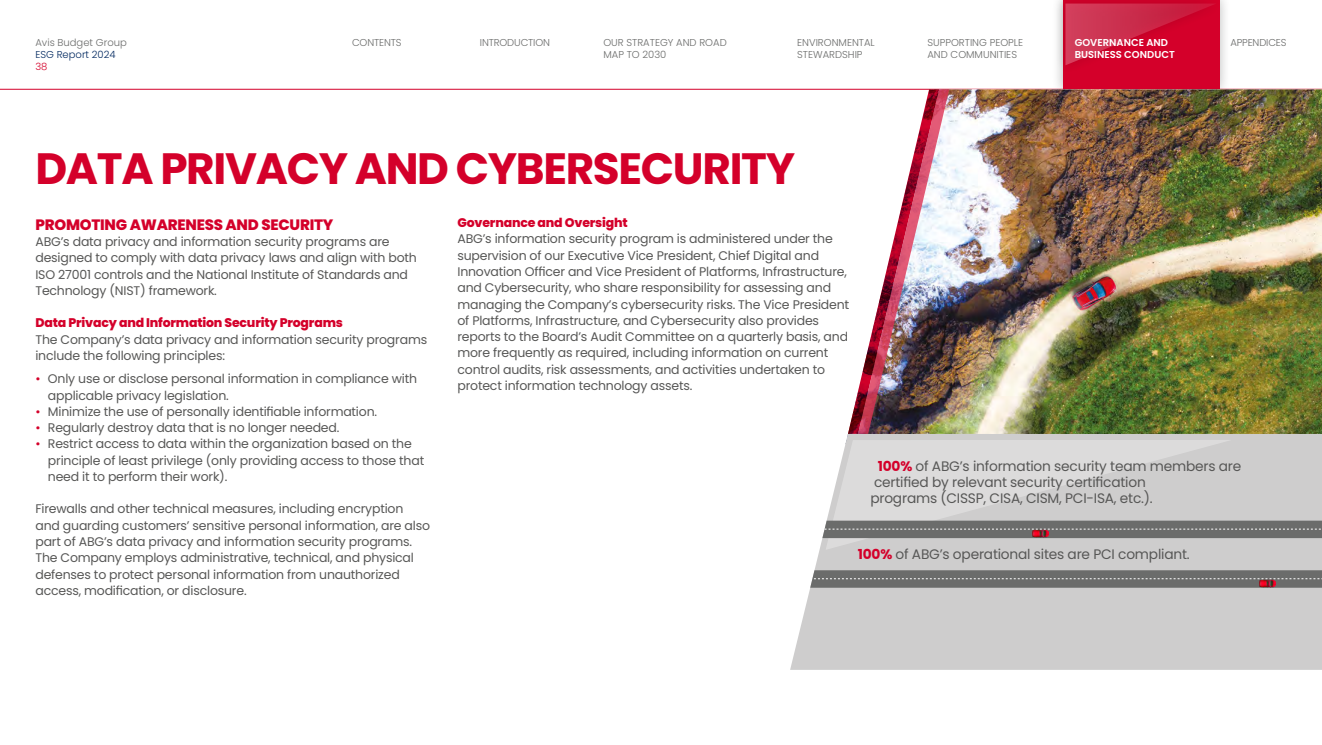
<style>
.page{position:relative;width:1322px;height:745px;background:#fff}
.page>*{position:absolute;margin:0;border:0;box-sizing:border-box;transform-origin:0 0}
.t1{font:700 43.75px "Poppins";letter-spacing:-.03em;color:#d4002a}
.t2{font:800 15px "Poppins";letter-spacing:-.015em;color:#d4002a}
.t3{font:13.75px/16.2px "Poppins";letter-spacing:-.015em;color:#575756}
.t4{font:12.5px/16.2px "Poppins";letter-spacing:-.015em;color:#575756}
.t5{font:800 12.5px "Poppins";letter-spacing:-.015em;color:#d4002a}
.t6{font:300 10px/11.2px "Poppins";color:#6b6c6b}
.t7{font:600 10px/11.2px "Poppins";color:#fff}
.t8{font:300 10px "Poppins";color:#00285f}
.t9{font:300 10px "Poppins";color:#d4002a}
.s1{color:#d4002a}
.s2{font-weight:700;color:#d4002a}
</style>
<div class="page">
<div style="left:1051px;top:0;width:180px;height:101px;background:#000;opacity:.3"></div>
<div style="left:1063px;top:0;width:156px;height:89px;background:#d4002a"></div>
<div style="left:1054px;top:0;width:171px;height:76px;background:#000;opacity:.3"></div>
<svg style="left:1065px;top:4px;width:151px;height:61px"></svg>
<hr style="left:0;top:89px;width:1322px;height:1px;background:#d4002a">
<img style="left:845px;top:89px;width:477px;height:344px">
<svg style="left:790px;top:433px;width:532px;height:236px;fill:#cecdcd"></svg>
<svg style="left:806px;top:570px;width:516px;height:17px"></svg>
<img style="left:848px;top:89px;width:101px;height:344px">
<img style="left:825px;top:439px;width:407px;height:110px">
<svg style="left:816px;top:520px;width:506px;height:17px"></svg>
<p class="t6" style="left:35px;top:37px;width:93px">Avis Budget Group</p>
<p class="t6" style="left:480px;top:37px;width:72px">INTRODUCTION</p>
<p class="t6" style="left:1230px;top:37px;width:58px">APPENDICES</p>
<p class="t8" style="left:35px;top:48px;width:82px">ESG Report 2024</p>
<p class="t9" style="left:35px;top:60px;width:14px">38</p>
<p class="t6" style="left:603px;top:37px;width:125px">OUR STRATEGY AND ROAD<br>MAP TO 2030</p>
<p class="t6" style="left:927px;top:37px;width:97px;line-height:12px">SUPPORTING PEOPLE<br>AND COMMUNITIES</p>
<p class="t7" style="left:1075px;top:37px;width:101px">GOVERNANCE AND<br>BUSINESS CONDUCT</p>
<p class="t6" style="left:352px;top:37px;width:51px">CONTENTS</p>
<p class="t6" style="left:797px;top:37px;width:79px">ENVIRONMENTAL<br>STEWARDSHIP</p>
<h1 class="t1" style="left:35px;top:143px;width:761px">DATA PRIVACY AND CYBERSECURITY</h1>
<p class="t2" style="left:35px;top:216px;width:299px">PROMOTING AWARENESS AND SECURITY</p>
<p class="t4" style="left:35px;top:233px;width:383px">ABG’s data privacy and information security programs are designed to comply with data privacy laws and align with both ISO 27001 controls and the National Institute of Standards and Technology (NIST) framework.</p>
<p class="t5" style="left:35px;top:315px;width:309px">Data Privacy and Information Security Programs</p>
<p class="t4" style="left:35px;top:331px;width:393px">The Company’s data privacy and information security programs include the following principles:</p>
<p class="t4" style="left:48px;top:370px;width:371px;text-indent:-12px"><span class="s1">•</span> Only use or disclose personal information in compliance with applicable privacy legislation.</p>
<p class="t4" style="left:35px;top:403px;width:343px"><span class="s1">•</span> Minimize the use of personally identifiable information.</p>
<p class="t4" style="left:35px;top:419px;width:305px"><span class="s1">•</span> Regularly destroy data that is no longer needed.</p>
<p class="t4" style="left:48px;top:435px;width:378px;text-indent:-12px"><span class="s1">•</span> Restrict access to data within the organization based on the principle of least privilege (only providing access to those that need it to perform their work).</p>
<p class="t4" style="left:35px;top:500px;width:396px">Firewalls and other technical measures, including encryption and guarding customers’ sensitive personal information, are also part of ABG’s data privacy and information security programs.<br>The Company employs administrative, technical, and physical defenses to protect personal information from unauthorized access, modification, or disclosure.</p>
<p class="t5" style="left:457px;top:215px;width:172px">Governance and Oversight</p>
<p class="t4" style="left:457px;top:231px;width:393px">ABG’s information security program is administered under the supervision of our Executive Vice President, Chief Digital and Innovation Officer and Vice President of Platforms, Infrastructure, and Cybersecurity, who share responsibility for assessing and managing the Company’s cybersecurity risks. The Vice President of Platforms, Infrastructure, and Cybersecurity also provides reports to the Board’s Audit Committee on a quarterly basis, and more frequently as required, including information on current control audits, risk assessments, and activities undertaken to protect information technology assets.</p>
<p class="t3" style="left:870px;top:457px;width:372px;text-indent:8px"><span class="s2">100%</span> of ABG’s information security team members are certified by relevant security certification<br>programs (CISSP, CISA, CISM, PCI-ISA, etc.).</p>
<p class="t3" style="left:858px;top:546px;width:333px"><span class="s2">100%</span> of ABG’s operational sites are PCI compliant.</p>
</div>
